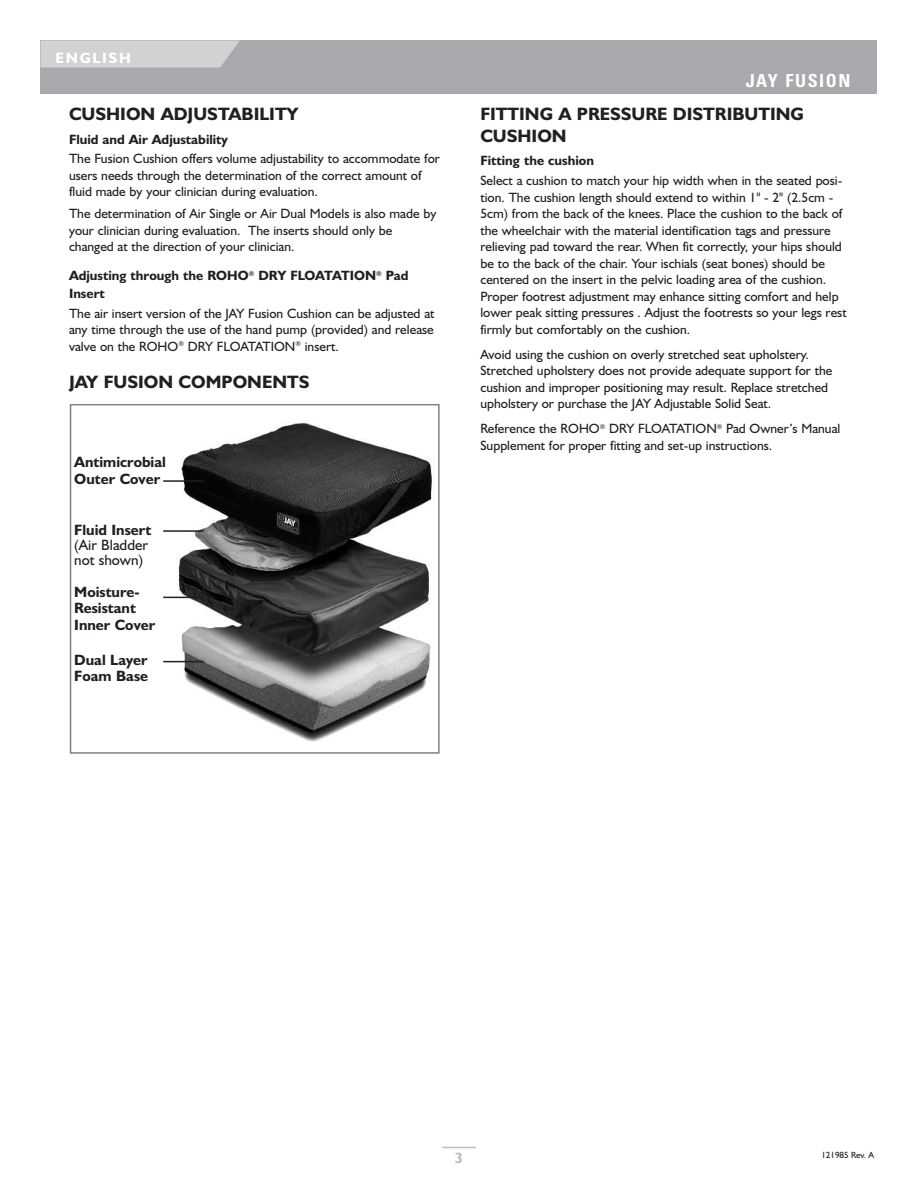
<style>
.page{position:relative;width:918px;height:1188px;background:#fff}
.page>*{position:absolute;margin:0;border:0;box-sizing:border-box;transform-origin:0 0}
.t1{font:700 18px/21.6px "Humanist 521 BT";color:#231f20}
.t2{font:700 condensed 18px "Univers";letter-spacing:.09em;color:#fff}
.t3{font:700 15px/16.5px "Humanist 521 BT";color:#231f20}
.t4{font:15px/15px "Humanist 521 BT";color:#231f20}
.t5{font:700 15px "Humanist 521 BT";letter-spacing:.11em;color:#fff}
.t6{font:700 15px "Humanist 521 BT";color:#bcbdc0}
.t7{font:13.5px/16.5px "Humanist 521 BT";color:#231f20}
.t8{font:700 13.5px/18px "Humanist 521 BT";color:#231f20}
.t9{font:9px "Humanist 521 BT";color:#231f20}
</style>
<div class="page">
<div style="left:40px;top:40px;width:838px;height:54px;background:#a8a9ad"></div>
<svg style="left:40px;top:40px;width:200px;height:28px;background:#cdced0"></svg>
<hr style="left:442px;top:1147px;width:34px;height:1px;background:#bcbdc0">
<img style="left:163px;top:423px;width:269px;height:319px">
<div style="left:70px;top:404px;width:370px;height:350px;border:2px solid #808285"></div>
<hr style="left:163px;top:530px;width:41px;height:2px;background:#231f20">
<hr style="left:163px;top:480px;width:41px;height:2px;background:#231f20">
<hr style="left:163px;top:597px;width:41px;height:1px;background:#231f20">
<hr style="left:163px;top:661px;width:41px;height:1px;background:#231f20">
<p class="t5" style="left:56px;top:52px;width:77px">ENGLISH</p>
<h1 class="t1" style="left:69px;top:105px;width:231px">CUSHION ADJUSTABILITY</h1>
<p class="t8" style="left:69px;top:132px;width:161px">Fluid and Air Adjustability</p>
<p class="t7" style="left:69px;top:152px;width:372px">The Fusion Cushion offers volume adjustability to accommodate for users needs through the determination of the correct amount of fluid made by your clinician during evaluation.</p>
<p class="t7" style="left:69px;top:207px;width:369px">The determination of Air Single or Air Dual Models is also made by your clinician during evaluation. The inserts should only be changed at the direction of your clinician.</p>
<p class="t8" style="left:69px;top:268px;width:341px">Adjusting through the ROHO<sup>®</sup> DRY FLOATATION<sup>®</sup> Pad<br>Insert</p>
<p class="t7" style="left:69px;top:307px;width:367px;text-align:justify">The air insert version of the JAY Fusion Cushion can be adjusted at any time through the use of the hand pump (provided) and release valve on the ROHO<sup>®</sup> DRY FLOATATION<sup>®</sup> insert.</p>
<h1 class="t1" style="left:69px;top:373px;width:242px">JAY FUSION COMPONENTS</h1>
<p class="t3" style="left:74px;top:456px;width:93px">Antimicrobial<br>Outer Cover</p>
<p class="t3" style="left:74px;top:523px;width:79px">Fluid Insert</p>
<p class="t4" style="left:74px;top:539px;width:75px">(Air Bladder not shown)</p>
<p class="t3" style="left:74px;top:585px;width:83px">Moisture-<br>Resistant<br>Inner Cover</p>
<p class="t3" style="left:74px;top:653px;width:75px">Dual Layer<br>Foam Base</p>
<h1 class="t2" style="left:746px;top:74px;width:106px">JAY FUSION</h1>
<h1 class="t1" style="left:480px;top:105px;width:325px">FITTING A PRESSURE DISTRIBUTING<br>CUSHION</h1>
<p class="t8" style="left:480px;top:153px;width:115px">Fitting the cushion</p>
<p class="t7" style="left:480px;top:174px;width:368px">Select a cushion to match your hip width when in the seated posi&shy;tion. The cushion length should extend to within 1" - 2" (2.5cm - 5cm) from the back of the knees. Place the cushion to the back of the wheelchair with the material identification tags and pressure relieving pad toward the rear. When fit correctly, your hips should be to the back of the chair. Your ischials (seat bones) should be centered on the insert in the pelvic loading area of the cushion.<br>Proper footrest adjustment may enhance sitting comfort and help lower peak sitting pressures . Adjust the footrests so your legs rest firmly but comfortably on the cushion.</p>
<p class="t7" style="left:480px;top:347px;width:354px">Avoid using the cushion on overly stretched seat upholstery.<br>Stretched upholstery does not provide adequate support for the cushion and improper positioning may result. Replace stretched upholstery or purchase the JAY Adjustable Solid Seat.</p>
<p class="t7" style="left:480px;top:422px;width:361px">Reference the ROHO<sup>®</sup> DRY FLOATATION<sup>®</sup> Pad Owner’s Manual<br>Supplement for proper fitting and set-up instructions.</p>
<p class="t6" style="left:455px;top:1152px;width:10px">3</p>
<p class="t9" style="left:821px;top:1152px;width:54px">121985 Rev. A</p>
</div>
